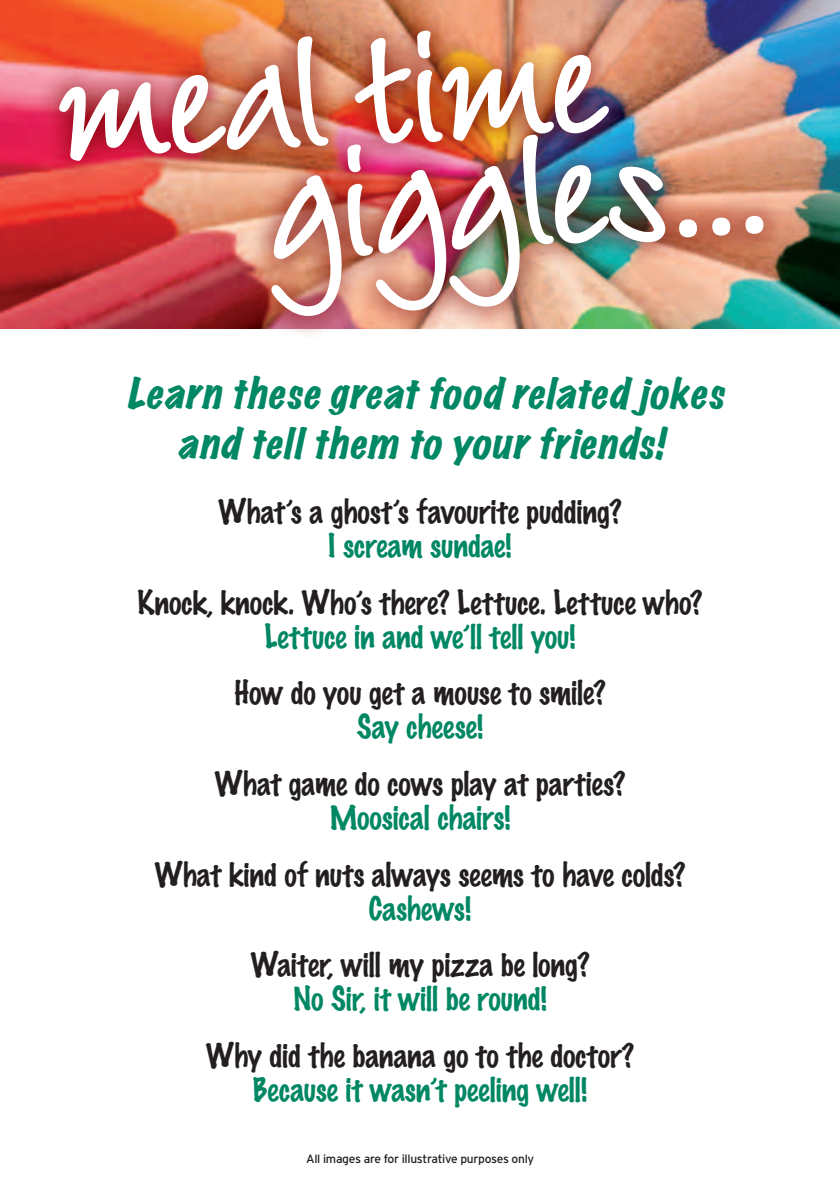
<style>
.page{position:relative;width:840px;height:1191px;background:#fff}
.page>*{position:absolute;margin:0;border:0;box-sizing:border-box;transform-origin:0 0}
.t1{font:258.6px "Barbara Hand";color:#fff}
.Joke{font:italic expanded 38px/50px "Marker Felt";color:#008763;text-align:center}
.Joke-2{font:100 30px/34px "Marker Felt";letter-spacing:-.005em;color:#231f20;text-align:center}
.t2{font:12px "Interstate";letter-spacing:-.025em;color:#231f20}
.s1{color:#008763}
</style>
<div class="page">
<img style="left:0;top:0;width:839px;height:329px">
<img style="left:30px;top:0;width:763px;height:334px">
<img style="left:57px;top:0;width:610px;height:317px">
<div style="left:678px;top:219px;width:19px;height:18px;border:3px solid #fff;border-radius:50%"></div>
<div style="left:711px;top:217px;width:19px;height:19px;border:3px solid #fff;border-radius:50%"></div>
<div style="left:744px;top:216px;width:19px;height:18px;border:3px solid #fff;border-radius:50%"></div>
<p class="t1" style="left:48px;top:-46px;width:550px;rotate:-3deg">meal time</p>
<p class="t1" style="left:260px;top:53px;width:508px;rotate:-3deg">giggles...</p>
<p class="Joke" style="left:126px;top:367px;width:609px">Learnthesegreatfoodrelatedjokes andtellthem toyourfriends!</p>
<p class="Joke-2" style="left:218px;top:495px;width:404px">What’s a ghost’s favourite pudding?<br><span class="s1">I scream sundae!</span></p>
<p class="Joke-2" style="left:137px;top:585px;width:566px">Knock, knock. Who’s there? Lettuce. Lettuce who?<br><span class="s1">Lettuce in and we’ll tell you!</span></p>
<p class="Joke-2" style="left:234px;top:676px;width:373px">How do you get a mouse to smile?<br><span class="s1">Say cheese!</span></p>
<p class="Joke-2" style="left:214px;top:767px;width:412px">What game do cows play at parties?<br><span class="s1">Moosical chairs!</span></p>
<p class="Joke-2" style="left:154px;top:857px;width:532px">What kind of nuts always seems to have colds?<br><span class="s1">Cashews!</span></p>
<p class="Joke-2" style="left:250px;top:948px;width:340px">Waiter, will my pizza be long?<br><span class="s1">No Sir, it will be round!</span></p>
<p class="Joke-2" style="left:206px;top:1039px;width:430px">Why did the banana go to the doctor?<br><span class="s1">Because it wasn’t peeling well!</span></p>
<p class="t2" style="left:306px;top:1151px;width:229px">All images are for illustrative purposes only</p>
</div>
